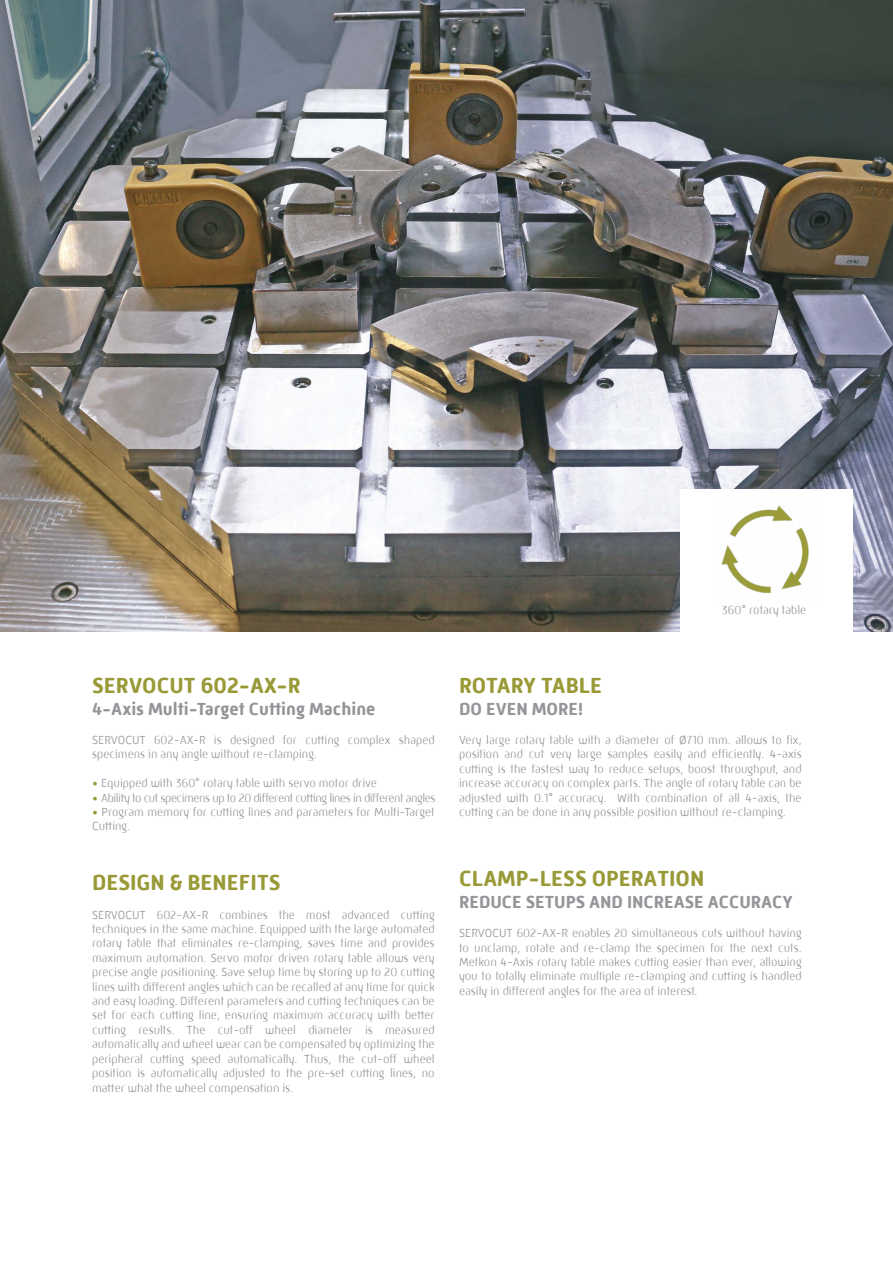
<style>
.page{position:relative;width:893px;height:1263px;background:#fff}
.page>*{position:absolute;margin:0;border:0;box-sizing:border-box;transform-origin:0 0}
.t1{font:700 22.5px "Mic 32 New Rounded W00";color:#999a37}
.t2{font:700 18px "Mic 32 New Rounded W00";color:#939598}
.t3{font:300 12px/14.4px "Mic 32 New Rounded W00";color:#939598;text-align:justify}
.t4{font:300 12px "Mic 32 New Rounded W00";letter-spacing:-.035em;color:#939598}
.s1{color:#989a37}
</style>
<div class="page">
<img style="left:0;top:0;width:893px;height:632px">
<div style="left:680px;top:489px;width:173px;height:145px;background:#fff"></div>
<img style="left:721px;top:505px;width:88px;height:89px">
<h1 class="t1" style="left:92px;top:672px;width:210px">SERVOCUT 602-AX-R</h1>
<h2 class="t2" style="left:92px;top:699px;width:285px">4-Axis Multi-Target Cutting Machine</h2>
<p class="t3" style="left:92px;top:733px;width:344px">SERVOCUT 602-AX-R is designed for cutting complex shaped specimens in any angle without re-clamping.</p>
<p class="t3" style="left:92px;top:776px;width:286px"><span class="s1">•</span> Equipped with 360° rotary table with servo motor drive</p>
<p class="t4" style="left:92px;top:791px;width:345px"><span class="s1">•</span> Ability to cut specimens up to 20 different cutting lines in different angles</p>
<p class="t3" style="left:92px;top:805px;width:344px"><span class="s1">•</span> Program memory for cutting lines and parameters for Multi-Target<br>Cutting.</p>
<h1 class="t1" style="left:92px;top:869px;width:190px">DESIGN &amp; BENEFITS</h1>
<p class="t3" style="left:92px;top:907px;width:344px">SERVOCUT 602-AX-R combines the most advanced cutting techniques in the same machine. Equipped with the large automated rotary table that eliminates re-clamping, saves time and provides maximum automation. Servo motor driven rotary table allows very precise angle positioning. Save setup time by storing up to 20 cutting lines with different angles which can be recalled at any time for quick and easy loading. Different parameters and cutting techniques can be set for each cutting line, ensuring maximum accuracy with better cutting results. The cut-off wheel diameter is measured automatically and wheel wear can be compensated by optimizing the peripheral cutting speed automatically. Thus, the cut-off wheel position is automatically adjusted to the pre-set cutting lines, no matter what the wheel compensation is.</p>
<p class="t3" style="left:722px;top:603px;width:86px">360° rotary table</p>
<h1 class="t1" style="left:459px;top:672px;width:145px">ROTARY TABLE</h1>
<h2 class="t2" style="left:459px;top:699px;width:125px">DO EVEN MORE!</h2>
<p class="t3" style="left:459px;top:733px;width:344px">Very large rotary table with a diameter of Ø710 mm. allows to fix, position and cut very large samples easily and efficiently. 4-axis cutting is the fastest way to reduce setups, boost throughput, and increase accuracy on complex parts. The angle of rotary table can be adjusted with 0.1° accuracy. With combination of all 4-axis, the cutting can be done in any possible position without re-clamping.</p>
<h1 class="t1" style="left:459px;top:865px;width:247px">CLAMP-LESS OPERATION</h1>
<h2 class="t2" style="left:459px;top:892px;width:335px">REDUCE SETUPS AND INCREASE ACCURACY</h2>
<p class="t3" style="left:459px;top:926px;width:344px">SERVOCUT 602-AX-R enables 20 simultaneous cuts without having to unclamp, rotate and re-clamp the specimen for the next cuts.<br>Metkon 4-Axis rotary table makes cutting easier than ever, allowing you to totally eliminate multiple re-clamping and cutting is handled easily in different angles for the area of interest.</p>
</div>
